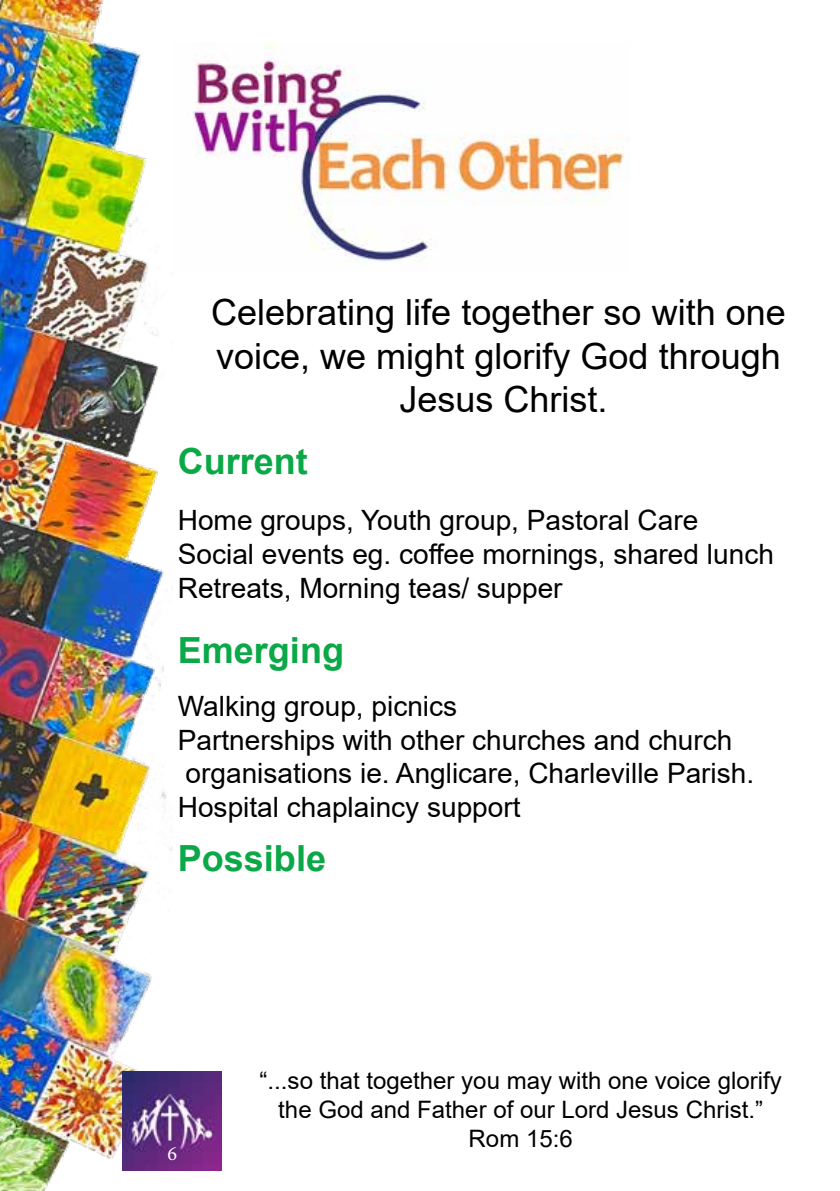
<style>
.page{position:relative;width:840px;height:1191px;background:#fff}
.page>*{position:absolute;margin:0;border:0;box-sizing:border-box;transform-origin:0 0}
.t1{font:36px/43.2px "Arial";color:#000;text-align:center}
.t2{font:700 36px "Arial";color:#0ba847}
.t3{font:28px/33.6px "Arial";color:#000}
.t4{font:24px/28.8px "Arial";color:#000;text-align:center}
.t5{font:20px "Minion Pro";color:#fff}
</style>
<div class="page">
<img style="left:0;top:0;width:172px;height:1191px">
<img style="left:193px;top:43px;width:431px;height:219px">
<img style="left:123px;top:1071px;width:98px;height:99px">
<p class="t1" style="left:211px;top:291px;width:576px">Celebrating life together so with one voice, we might glorify God through<br>Jesus Christ.</p>
<p class="t2" style="left:178px;top:435px;width:131px">Current</p>
<p class="t3" style="left:178px;top:503px;width:597px">Home groups, Youth group, Pastoral Care<br>Social events eg. coffee mornings, shared lunch<br>Retreats, Morning teas/ supper</p>
<p class="t2" style="left:178px;top:625px;width:168px">Emerging</p>
<p class="t3" style="left:178px;top:689px;width:577px">Walking group, picnics<br>Partnerships with other churches and church organisations ie. Anglicare, Charleville Parish.<br>Hospital chaplaincy support</p>
<p class="t2" style="left:178px;top:833px;width:150px">Possible</p>
<p class="t5" style="left:167px;top:1140px;width:11px">6</p>
<p class="t4" style="left:259px;top:1066px;width:523px">“...so that together you may with one voice glorify the God and Father of our Lord Jesus Christ.”<br>Rom 15:6</p>
</div>
